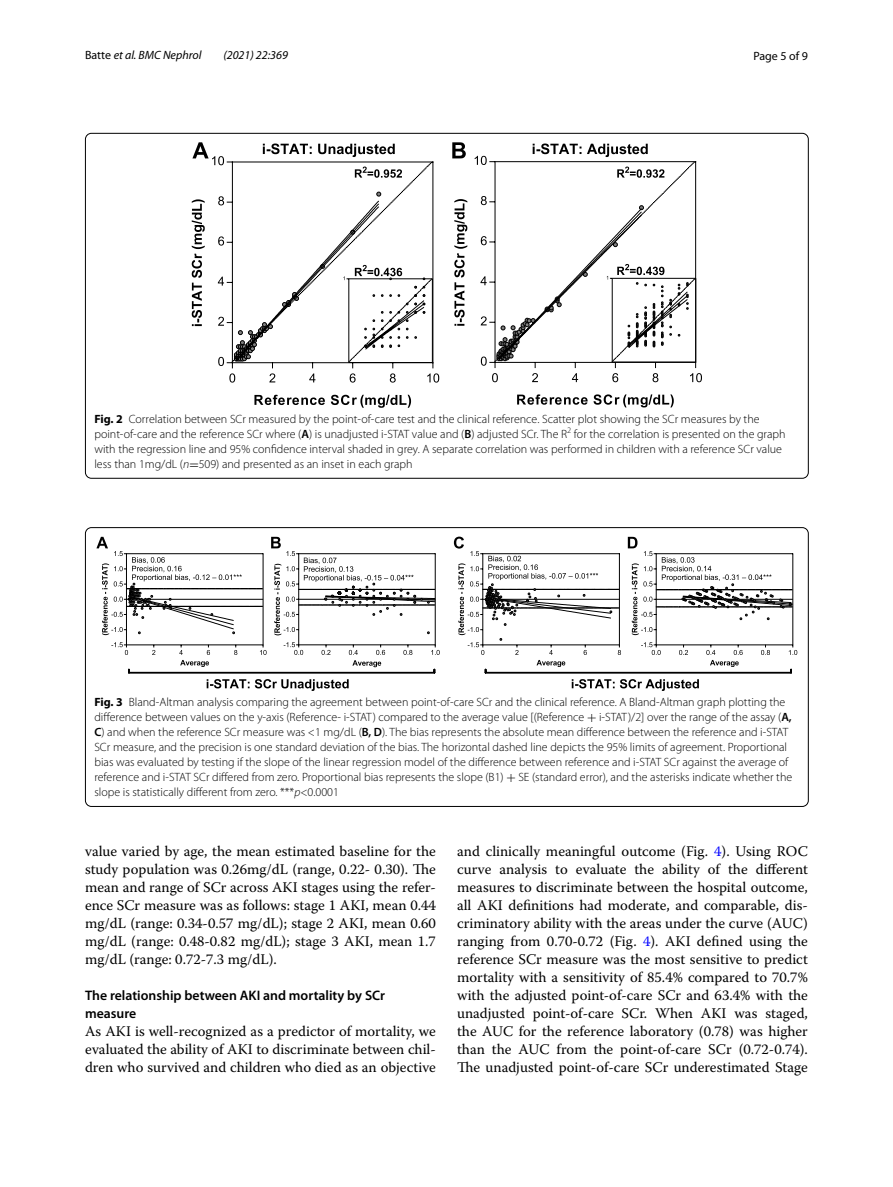
<style>
.page{position:relative;width:893px;height:1187px;background:#fff}
.page>*{position:absolute;margin:0;border:0;box-sizing:border-box;transform-origin:0 0}
.t1{font:14.7px/18px "Warnock Pro";color:#000;text-align:justify}
.t2{font:600 13.8px/18px "Myriad Pro";color:#000}
.t3{font:300 12px/15px "Myriad Pro";color:#000}
.t4{font:italic 12px "Myriad Pro";color:#000}
.t5{font:12px "Myriad Pro";color:#000}
.s1{font-style:normal}
.s2{font-weight:700}
.s3{font-weight:600}
.s4{font-style:italic}
.s5{font-family:"MTSY";font-weight:400}
.s6{color:#00f}
</style>
<div class="page">
<svg style="left:254px;top:395px;width:157px;height:13px"></svg>
<svg style="left:517px;top:394px;width:157px;height:13px"></svg>
<svg style="left:192px;top:142px;width:510px;height:240px"></svg>
<svg style="left:572px;top:679px;width:127px;height:12px"></svg>
<svg style="left:207px;top:679px;width:142px;height:12px"></svg>
<svg style="left:96px;top:536px;width:701px;height:137px"></svg>
<p class="t4" style="left:85px;top:48px;width:118px"><span class="s1">Batte</span> et al. BMC Nephrol</p>
<p class="t4" style="left:223px;top:48px;width:66px">(2021) 22:369</p>
<p class="t5" style="left:753px;top:48px;width:56px">Page 5 of 9</p>
<p class="t3" style="left:94px;top:411px;width:693px"><span class="s2">Fig. 2</span> Correlation between SCr measured by the point-of-care test and the clinical reference. Scatter plot showing the SCr measures by the point-of-care and the reference SCr where (<span class="s3">A</span>) is unadjusted i-STAT value and (<span class="s3">B</span>) adjusted SCr. The R<sup>2</sup> for the correlation is presented on the graph with the regression line and 95% confidence interval shaded in grey. A separate correlation was performed in children with a reference SCr value less than 1mg/dL (<span class="s4">n</span><span class="s5">=</span>509) and presented as an inset in each graph</p>
<p class="t3" style="left:94px;top:694px;width:699px"><span class="s2">Fig. 3</span> Bland-Altman analysis comparing the agreement between point-of-care SCr and the clinical reference. A Bland-Altman graph plotting the difference between values on the y-axis (Reference- i-STAT) compared to the average value [(Reference <span class="s5">+</span> i-STAT)/2] over the range of the assay (<span class="s3">A, C</span>) and when the reference SCr measure was &lt;1 mg/dL (<span class="s3">B, D</span>). The bias represents the absolute mean difference between the reference and i-STAT SCr measure, and the precision is one standard deviation of the bias. The horizontal dashed line depicts the 95% limits of agreement. Proportional bias was evaluated by testing if the slope of the linear regression model of the difference between reference and i-STAT SCr against the average of reference and i-STAT SCr differed from zero. Proportional bias represents the slope (B1) <span class="s5">+</span> SE (standard error), and the asterisks indicate whether the slope is statistically different from zero. ***<span class="s4">p</span>&lt;0.0001</p>
<p class="t1" style="left:85px;top:842px;width:352px">value varied by age, the mean estimated baseline for the study population was 0.26mg/dL (range, 0.22- 0.30). The mean and range of SCr across AKI stages using the refer&shy;ence SCr measure was as follows: stage 1 AKI, mean 0.44 mg/dL (range: 0.34-0.57 mg/dL); stage 2 AKI, mean 0.60 mg/dL (range: 0.48-0.82 mg/dL); stage 3 AKI, mean 1.7 mg/dL (range: 0.72-7.3 mg/dL).</p>
<p class="t2" style="left:85px;top:986px;width:302px">The relationship between AKI and mortality by SCr measure</p>
<p class="t1" style="left:85px;top:1022px;width:352px">As AKI is well-recognized as a predictor of mortality, we evaluated the ability of AKI to discriminate between chil&shy;dren who survived and children who died as an objective</p>
<p class="t1" style="left:457px;top:842px;width:352px">and clinically meaningful outcome (Fig. <span class="s6">4</span>). Using ROC curve analysis to evaluate the ability of the different measures to discriminate between the hospital outcome, all AKI definitions had moderate, and comparable, dis&shy;criminatory ability with the areas under the curve (AUC) ranging from 0.70-0.72 (Fig. <span class="s6">4</span>). AKI defined using the reference SCr measure was the most sensitive to predict mortality with a sensitivity of 85.4% compared to 70.7% with the adjusted point-of-care SCr and 63.4% with the unadjusted point-of-care SCr. When AKI was staged, the AUC for the reference laboratory (0.78) was higher than the AUC from the point-of-care SCr (0.72-0.74).<br>The unadjusted point-of-care SCr underestimated Stage</p>
</div>
